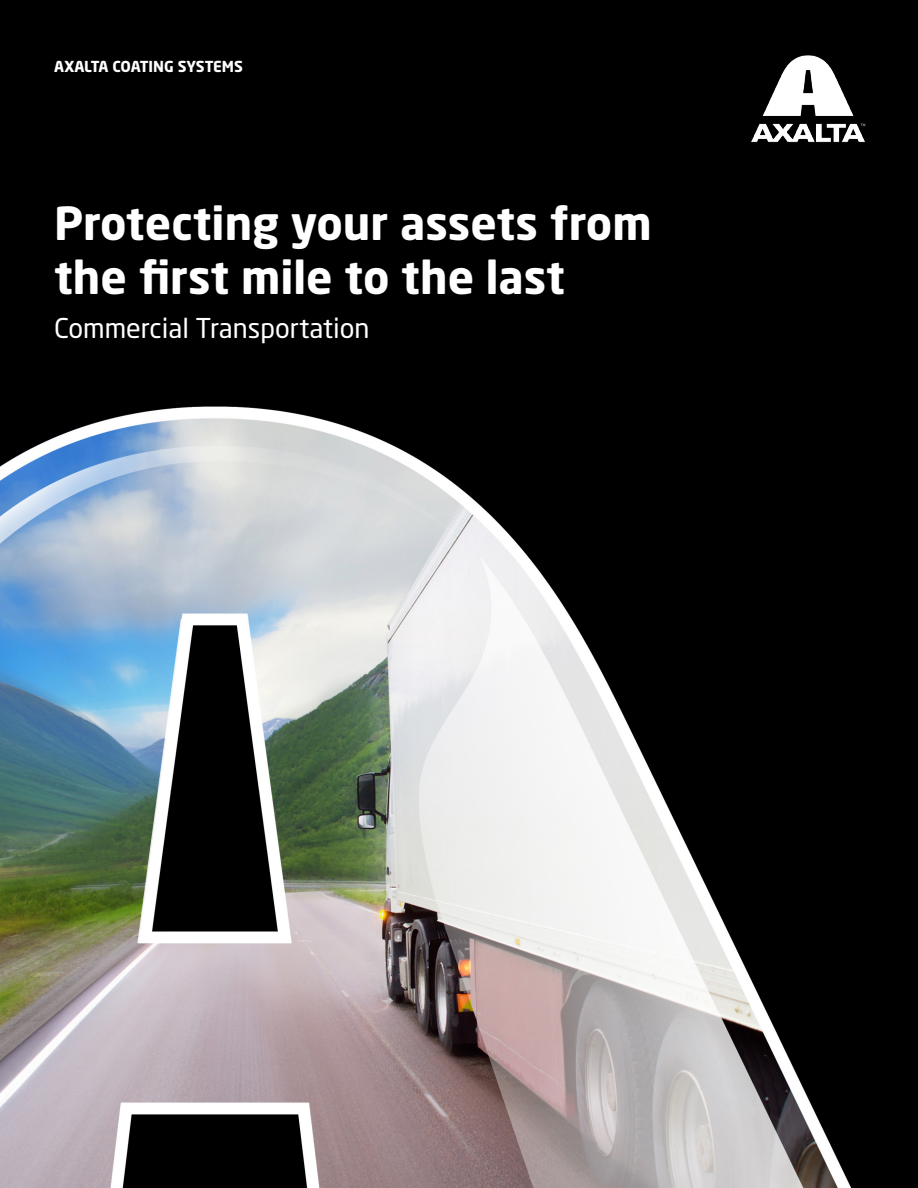
<style>
.page{position:relative;width:918px;height:1188px;background:#fff}
.page>*{position:absolute;margin:0;border:0;box-sizing:border-box;transform-origin:0 0}
.t1{font:700 45px/54px "Neo Sans Pro";color:#fff}
.t2{font:27px "Neo Sans Pro";color:#fff}
.t3{font:700 15px "Neo Sans Pro";letter-spacing:-.01em;color:#fff}
</style>
<div class="page">
<img style="left:0;top:0;width:918px;height:1188px">
<img style="left:734px;top:38px;width:149px;height:122px">
<p class="t3" style="left:54px;top:57px;width:191px">AXALTA COATING SYSTEMS</p>
<p class="t1" style="left:54px;top:195px;width:599px">Protecting your assets from the first mile to the last</p>
<p class="t2" style="left:54px;top:312px;width:317px">Commercial Transportation</p>
</div>
